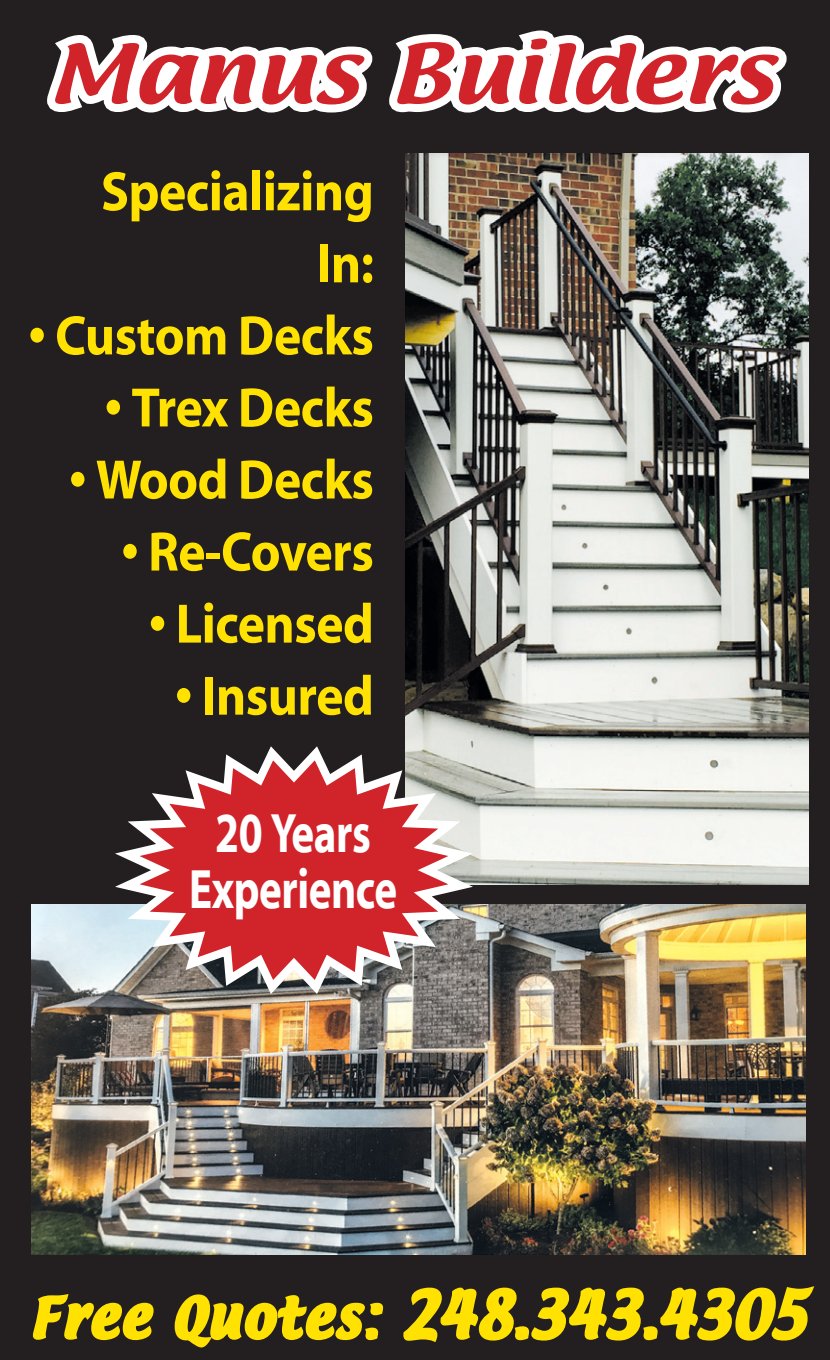
<style>
.page{position:relative;width:830px;height:1360px;background:#fff}
.page>*{position:absolute;margin:0;border:0;box-sizing:border-box;transform-origin:0 0}
.t1{font:72px "Textile";color:#d1232a;scale:1.25 1}
.t2{font:700 56px/72px "Myriad Web Pro";letter-spacing:-.01em;color:#ffe201;text-align:right;scale:.9 1}
.t3{font:56px "Textile";color:#ffe201}
.t4{font:700 56px/56px "Myriad Web Pro";letter-spacing:-.01em;color:#fff;text-align:center;scale:.75 1}
.s1{font-size:48px}
</style>
<div class="page">
<div style="left:0;top:0;width:829px;height:1359px;background:#231f20"></div>
<img style="left:32px;top:904px;width:773px;height:350px">
<img style="left:405px;top:162px;width:403px;height:722px">
<svg style="left:47px;top:30px;width:747px;height:150px"></svg>
<svg style="left:32px;top:1294px;width:122px;height:47px"></svg>
<svg style="left:174px;top:1294px;width:210px;height:54px"></svg>
<svg style="left:403px;top:1286px;width:412px;height:56px"></svg>
<svg style="left:103px;top:739px;width:382px;height:262px"></svg>
<p class="t1" style="left:47px;top:23px;width:583px">Manus Builders</p>
<p class="t2" style="left:101px;top:156px;width:305px">Specializing<br>In:</p>
<p class="t2" style="left:28px;top:301px;width:385px">• Custom Decks</p>
<p class="t2" style="left:105px;top:373px;width:300px">• Trex Decks</p>
<p class="t2" style="left:69px;top:445px;width:340px">• Wood Decks</p>
<p class="t2" style="left:121px;top:517px;width:282px">• Re-Covers</p>
<p class="t2" style="left:149px;top:589px;width:251px">• Licensed</p>
<p class="t2" style="left:175px;top:661px;width:222px">• Insured</p>
<p class="t4" style="left:189px;top:806px;width:279px">20 Years<br>Experience</p>
<p class="t3" style="left:31px;top:1274px;width:778px"><span class="s1">Free Quotes:</span> 248.343.4305</p>
</div>
